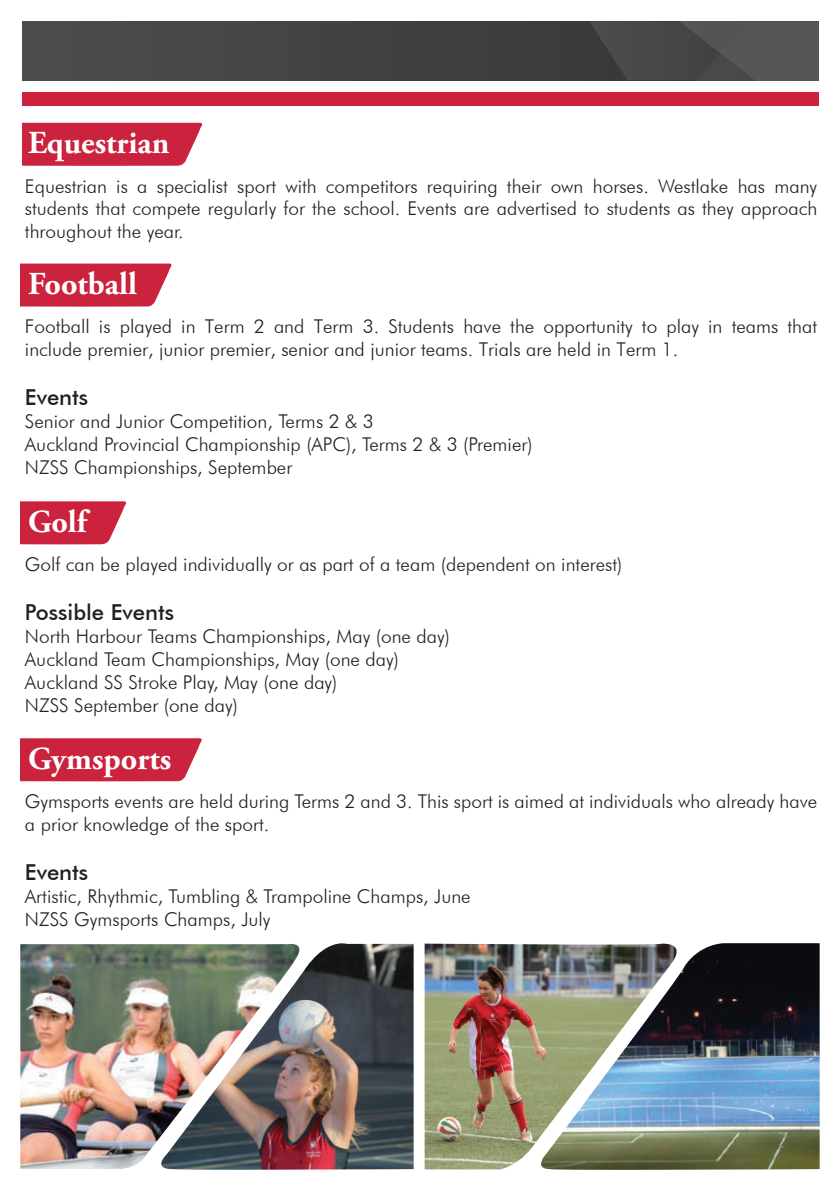
<style>
.page{position:relative;width:840px;height:1191px;background:#fff}
.page>*{position:absolute;margin:0;border:0;box-sizing:border-box;transform-origin:0 0}
.t1{font:700 32px "Adobe Garamond Pro";color:#fff}
.t2{font:500 22px "Futura BT";color:#231f20}
.t3{font:300 19px/22.8px "Futura BT";color:#231f20}
</style>
<div class="page">
<img style="left:20px;top:944px;width:140px;height:225px">
<img style="left:160px;top:943px;width:253px;height:227px">
<img style="left:424px;top:943px;width:107px;height:226px">
<img style="left:531px;top:943px;width:288px;height:227px">
<div style="left:22px;top:21px;width:795px;height:59px;background:#444546"></div>
<svg style="left:513px;top:21px;width:304px;height:59px"></svg>
<div style="left:22px;top:93px;width:795px;height:13px;background:#cb223e"></div>
<svg style="left:22px;top:122px;width:181px;height:44px;background:#ce324c"></svg>
<svg style="left:20px;top:263px;width:152px;height:44px;background:#cf344e"></svg>
<svg style="left:20px;top:501px;width:106px;height:43px;background:#cf364f"></svg>
<svg style="left:20px;top:738px;width:182px;height:43px;background:#cd2e48"></svg>
<h1 class="t1" style="left:28px;top:124px;width:143px">Equestrian</h1>
<p class="t3" style="left:25px;top:174px;width:793px;text-align:justify">Equestrian is a specialist sport with competitors requiring their own horses. Westlake has many students that compete regularly for the school. Events are advertised to students as they approach throughout the year.</p>
<h1 class="t1" style="left:28px;top:265px;width:110px">Football</h1>
<p class="t3" style="left:25px;top:315px;width:793px">Football is played in Term 2 and Term 3. Students have the opportunity to play in teams that include premier, junior premier, senior and junior teams. Trials are held in Term 1.</p>
<p class="t2" style="left:25px;top:384px;width:65px">Events</p>
<p class="t3" style="left:25px;top:410px;width:509px">Senior and Junior Competition, Terms 2 &amp; 3<br>Auckland Provincial Championship (APC), Terms 2 &amp; 3 (Premier)<br>NZSS Championships, September</p>
<h1 class="t1" style="left:28px;top:503px;width:60px">Golf</h1>
<p class="t3" style="left:25px;top:553px;width:598px">Golf can be played individually or as part of a team (dependent on interest)</p>
<p class="t2" style="left:25px;top:599px;width:151px">Possible Events</p>
<p class="t3" style="left:25px;top:625px;width:426px">North Harbour Teams Championships, May (one day)<br>Auckland Team Championships, May (one day)<br>Auckland SS Stroke Play, May (one day)<br>NZSS September (one day)</p>
<h1 class="t1" style="left:28px;top:740px;width:145px">Gymsports</h1>
<p class="t3" style="left:25px;top:790px;width:793px">Gymsports events are held during Terms 2 and 3. This sport is aimed at individuals who already have a prior knowledge of the sport.</p>
<p class="t2" style="left:25px;top:859px;width:65px">Events</p>
<p class="t3" style="left:25px;top:884px;width:447px">Artistic, Rhythmic, Tumbling &amp; Trampoline Champs, June<br>NZSS Gymsports Champs, July</p>
</div>
